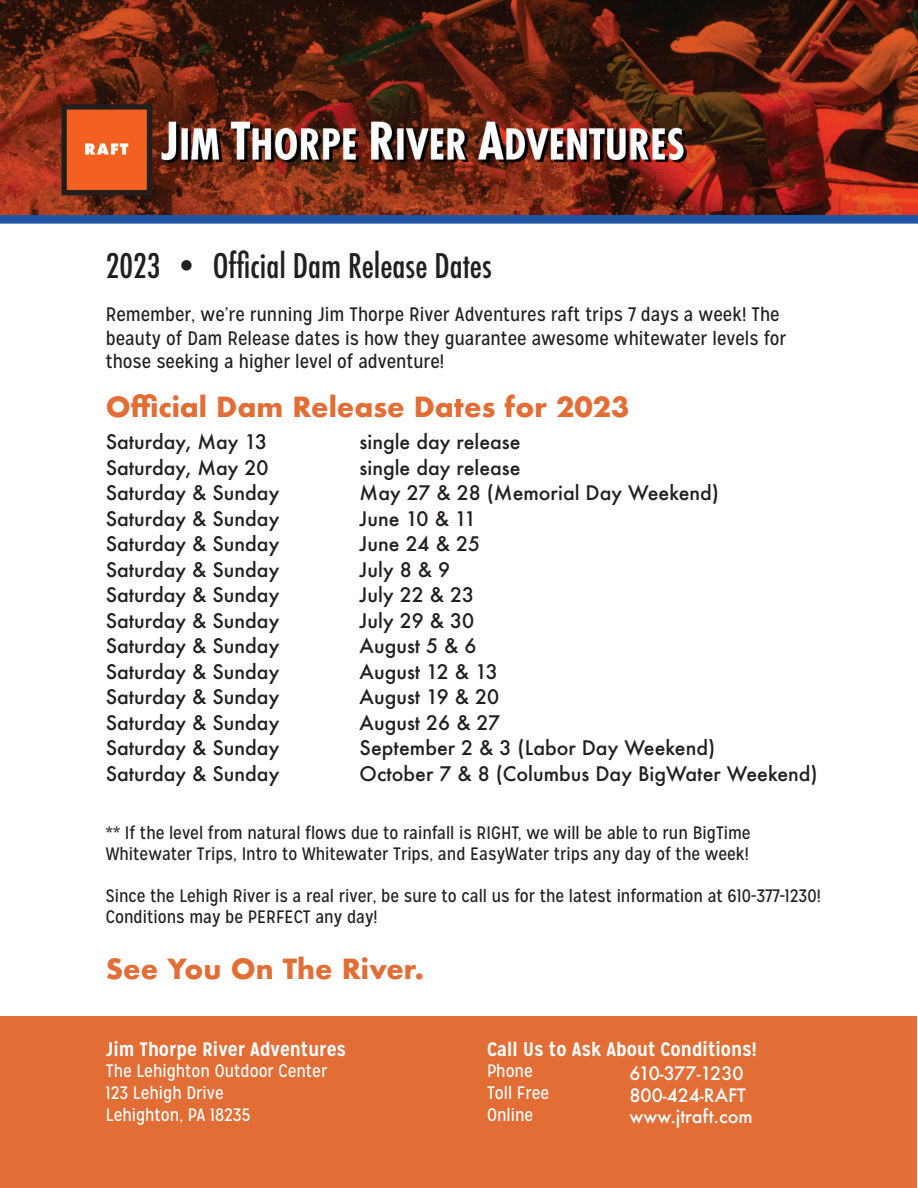
<style>
.page{position:relative;width:918px;height:1188px;background:#fff}
.page>*{position:absolute;margin:0;border:0;box-sizing:border-box;transform-origin:0 0}
.t1{font:500 condensed 33px "Futura";color:#231f20}
.t2{font:700 27px "Futura";color:#e26d35}
.t3{font:500 19.5px "Futura";color:#231f20}
.t4{font:19.5px/23.4px "Mission Gothic";color:#231f20}
.t5{font:700 19.5px "Mission Gothic";color:#fff}
.t6{font:18px/21.6px "Mission Gothic";color:#231f20}
.t7{font:18px "Mission Gothic";color:#fff}
.t8{font:500 18px "Futura";color:#fff}
.t9{font:500 18px "Futura";letter-spacing:-.045em;color:#fff}
</style>
<div class="page">
<img style="left:0;top:0;width:918px;height:224px">
<div style="left:1px;top:1016px;width:916px;height:172px;background:#e26d35"></div>
<p class="t1" style="left:106px;top:245px;width:388px">2023 • Official Dam Release Dates</p>
<p class="t4" style="left:106px;top:303px;width:682px">Remember, we’re running Jim Thorpe River Adventures raft trips 7 days a week! The beauty of Dam Release dates is how they guarantee awesome whitewater levels for those seeking a higher level of adventure!</p>
<p class="t2" style="left:106px;top:387px;width:525px">Official Dam Release Dates for 2023</p>
<p class="t3" style="left:106px;top:429px;width:163px">Saturday, May 13</p>
<p class="t3" style="left:106px;top:454px;width:164px">Saturday, May 20</p>
<p class="t3" style="left:106px;top:480px;width:175px">Saturday &amp; Sunday</p>
<p class="t3" style="left:106px;top:505px;width:175px">Saturday &amp; Sunday</p>
<p class="t3" style="left:106px;top:531px;width:175px">Saturday &amp; Sunday</p>
<p class="t3" style="left:106px;top:556px;width:175px">Saturday &amp; Sunday</p>
<p class="t3" style="left:106px;top:582px;width:175px">Saturday &amp; Sunday</p>
<p class="t3" style="left:106px;top:607px;width:175px">Saturday &amp; Sunday</p>
<p class="t3" style="left:106px;top:633px;width:175px">Saturday &amp; Sunday</p>
<p class="t3" style="left:106px;top:658px;width:175px">Saturday &amp; Sunday</p>
<p class="t3" style="left:106px;top:684px;width:175px">Saturday &amp; Sunday</p>
<p class="t3" style="left:106px;top:709px;width:175px">Saturday &amp; Sunday</p>
<p class="t3" style="left:106px;top:735px;width:175px">Saturday &amp; Sunday</p>
<p class="t3" style="left:106px;top:760px;width:175px">Saturday &amp; Sunday</p>
<p class="t3" style="left:360px;top:429px;width:162px">single day release</p>
<p class="t3" style="left:360px;top:454px;width:162px">single day release</p>
<p class="t3" style="left:360px;top:480px;width:361px">May 27 &amp; 28 (Memorial Day Weekend)</p>
<p class="t3" style="left:360px;top:505px;width:118px">June 10 &amp; 11</p>
<p class="t3" style="left:360px;top:531px;width:122px">June 24 &amp; 25</p>
<p class="t3" style="left:360px;top:556px;width:92px">July 8 &amp; 9</p>
<p class="t3" style="left:360px;top:582px;width:116px">July 22 &amp; 23</p>
<p class="t3" style="left:360px;top:607px;width:116px">July 29 &amp; 30</p>
<p class="t3" style="left:360px;top:633px;width:118px">August 5 &amp; 6</p>
<p class="t3" style="left:360px;top:658px;width:140px">August 12 &amp; 13</p>
<p class="t3" style="left:360px;top:684px;width:141px">August 19 &amp; 20</p>
<p class="t3" style="left:360px;top:709px;width:142px">August 26 &amp; 27</p>
<p class="t3" style="left:360px;top:735px;width:357px">September 2 &amp; 3 (Labor Day Weekend)</p>
<p class="t3" style="left:360px;top:760px;width:460px">October 7 &amp; 8 (Columbus Day BigWater Weekend)</p>
<p class="t6" style="left:106px;top:822px;width:646px">** If the level from natural flows due to rainfall is RIGHT, we will be able to run BigTime<br>Whitewater Trips, Intro to Whitewater Trips, and EasyWater trips any day of the week!</p>
<p class="t6" style="left:106px;top:885px;width:716px">Since the Lehigh River is a real river, be sure to call us for the latest information at 610-377-1230!<br>Conditions may be PERFECT any day!</p>
<p class="t2" style="left:106px;top:950px;width:320px">See You On The River.</p>
<p class="t5" style="left:106px;top:1037px;width:242px">Jim Thorpe River Adventures</p>
<p class="t7" style="left:106px;top:1060px;width:223px">The Lehighton Outdoor Center</p>
<p class="t7" style="left:106px;top:1082px;width:120px">123 Lehigh Drive</p>
<p class="t7" style="left:106px;top:1103px;width:146px">Lehighton, PA 18235</p>
<p class="t5" style="left:487px;top:1037px;width:271px">Call Us to Ask About Conditions!</p>
<p class="t7" style="left:487px;top:1060px;width:47px">Phone</p>
<p class="t7" style="left:487px;top:1082px;width:64px">Toll Free</p>
<p class="t7" style="left:487px;top:1103px;width:48px">Online</p>
<p class="t9" style="left:630px;top:1061px;width:116px">610-377-1230</p>
<p class="t8" style="left:630px;top:1083px;width:118px">800-424-RAFT</p>
<p class="t8" style="left:630px;top:1104px;width:125px">www.jtraft.com</p>
</div>
